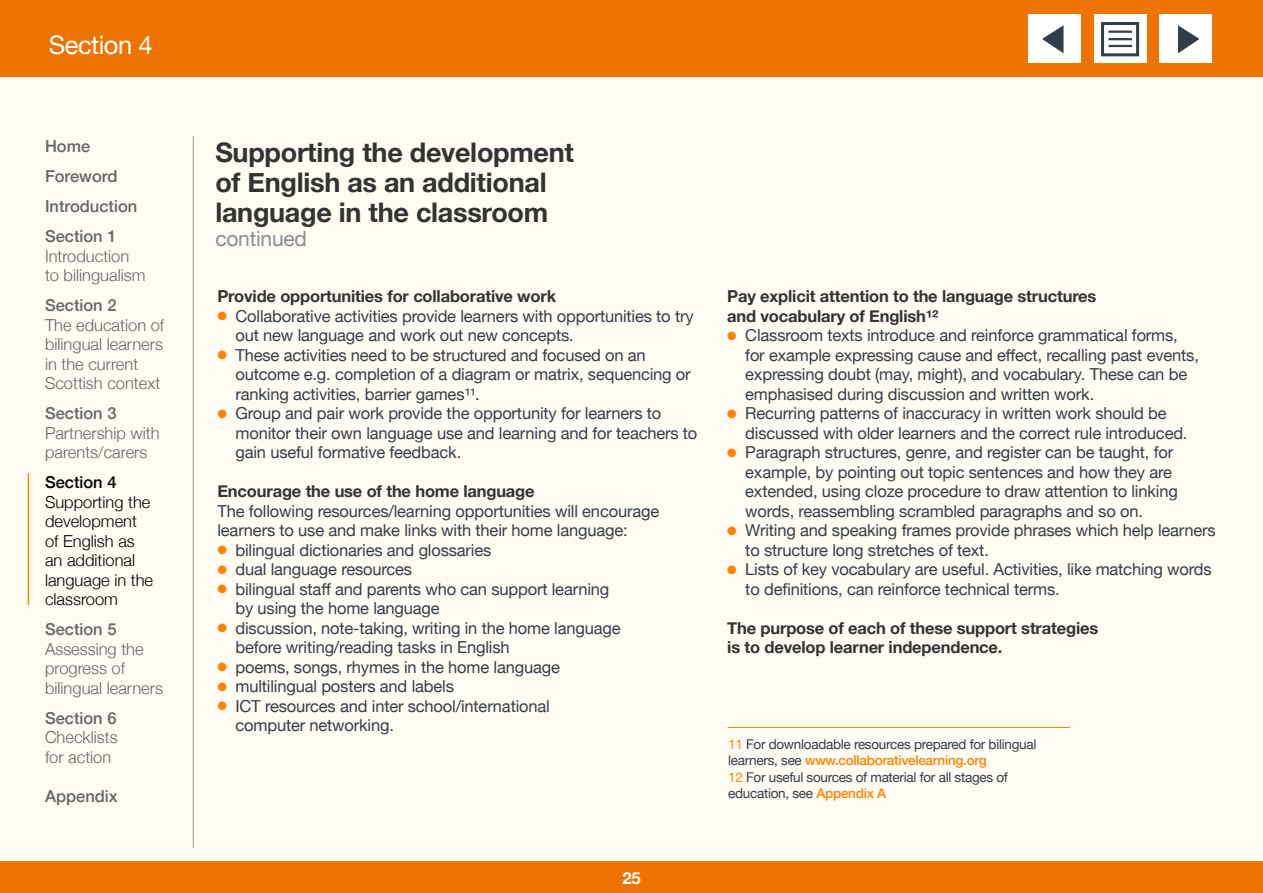
<style>
.page{position:relative;width:1263px;height:893px;background:#fff}
.page>*{position:absolute;margin:0;border:0;box-sizing:border-box;transform-origin:0 0}
.Heading{font:700 27px/30px "Helvetica Neue";letter-spacing:-.01em;color:#333}
.t1{font:25.5px "Helvetica Neue";letter-spacing:-.02em;color:#fff}
.t2{font:21px "Helvetica Neue";letter-spacing:-.01em;color:#8b8d94}
.t3{font:16.5px/19.5px "Helvetica Neue";letter-spacing:-.01em;color:#343e48}
.t4{font:700 16.5px/19.5px "Helvetica Neue";letter-spacing:-.01em;color:#333}
.t5{font:300 16.5px/19.5px "Helvetica Neue";color:#666}
.t6{font:500 16.5px "Helvetica Neue";color:#666}
.t7{font:300 16.5px/19.5px "Helvetica Neue";color:#000}
.t8{font:500 16.5px "Helvetica Neue";color:#000}
.t9{font:700 16.5px "Helvetica Neue";color:#fff}
.t10{font:13.5px/16.5px "Helvetica Neue";letter-spacing:-.02em;color:#343e48}
.s1{color:#ff8300}
.s2{font-weight:500;color:#ff8300}
</style>
<div class="page">
<div style="left:1px;top:1px;width:1261px;height:891px;background:#fffcf4"></div>
<hr style="left:193px;top:136px;width:1px;height:712px;background:#999">
<div style="left:0;top:0;width:1263px;height:77px;background:#ee7402"></div>
<div style="left:1028px;top:15px;width:53px;height:48px;background:#fff"></div>
<svg style="left:1042px;top:25px;width:21px;height:28px"></svg>
<div style="left:1159px;top:15px;width:53px;height:48px;background:#fff"></div>
<svg style="left:1178px;top:25px;width:21px;height:28px"></svg>
<div style="left:0;top:861px;width:1263px;height:32px;background:#ee7402"></div>
<hr style="left:728px;top:727px;width:342px;height:1px;background:#ff8300">
<hr style="left:28px;top:473px;width:1px;height:132px;background:#ff8300">
<div style="left:1094px;top:15px;width:52px;height:48px;background:#fff"></div>
<div style="left:1101px;top:22px;width:38px;height:34px;border:3px solid #343e48"></div>
<hr style="left:1108px;top:31px;width:24px;height:2px;background:#343e48">
<hr style="left:1108px;top:38px;width:24px;height:2px;background:#343e48">
<hr style="left:1108px;top:45px;width:24px;height:2px;background:#343e48">
<p class="t1" style="left:49px;top:27px;width:105px">Section 4</p>
<p class="t6" style="left:45px;top:133px;width:47px">Home</p>
<p class="t6" style="left:45px;top:163px;width:74px">Foreword</p>
<p class="t6" style="left:45px;top:193px;width:94px">Introduction</p>
<p class="t6" style="left:45px;top:223px;width:73px">Section 1</p>
<p class="t5" style="left:45px;top:245px;width:102px">Introduction to bilingualism</p>
<p class="t6" style="left:45px;top:292px;width:73px">Section 2</p>
<p class="t5" style="left:45px;top:314px;width:121px">The education of bilingual learners in the current<br>Scottish context</p>
<p class="t6" style="left:45px;top:400px;width:73px">Section 3</p>
<p class="t5" style="left:45px;top:422px;width:116px">Partnership with parents/carers</p>
<p class="t8" style="left:45px;top:469px;width:73px">Section 4</p>
<p class="t7" style="left:45px;top:491px;width:110px">Supporting the development of English as an additional language in the classroom</p>
<p class="t6" style="left:45px;top:616px;width:73px">Section 5</p>
<p class="t5" style="left:45px;top:638px;width:119px">Assessing the progress of bilingual learners</p>
<p class="t6" style="left:45px;top:704px;width:73px">Section 6</p>
<p class="t5" style="left:45px;top:726px;width:74px">Checklists for action</p>
<p class="t6" style="left:45px;top:782px;width:74px">Appendix</p>
<p class="Heading" style="left:215px;top:138px;width:360px">Supporting the development of English as an additional language in the classroom</p>
<p class="t2" style="left:215px;top:224px;width:93px">continued</p>
<p class="t4" style="left:217px;top:287px;width:340px">Provide opportunities for collaborative work</p>
<p class="t3" style="left:235px;top:307px;width:460px;text-indent:-18px"><span class="s1">●</span> Collaborative activities provide learners with opportunities to try out new language and work out new concepts.</p>
<p class="t3" style="left:235px;top:346px;width:457px;text-indent:-18px"><span class="s1">●</span> These activities need to be structured and focused on an outcome e.g. completion of a diagram or matrix, sequencing or ranking activities, barrier games¹¹.</p>
<p class="t3" style="left:235px;top:405px;width:463px;text-indent:-18px"><span class="s1">●</span> Group and pair work provide the opportunity for learners to monitor their own language use and learning and for teachers to gain useful formative feedback.</p>
<p class="t4" style="left:217px;top:482px;width:319px">Encourage the use of the home language</p>
<p class="t3" style="left:217px;top:502px;width:443px">The following resources/learning opportunities will encourage learners to use and make links with their home language:</p>
<p class="t3" style="left:217px;top:541px;width:275px"><span class="s1">●</span> bilingual dictionaries and glossaries</p>
<p class="t3" style="left:217px;top:561px;width:196px"><span class="s1">●</span> dual language resources</p>
<p class="t3" style="left:235px;top:580px;width:375px;text-indent:-18px"><span class="s1">●</span> bilingual staff and parents who can support learning by using the home language</p>
<p class="t3" style="left:235px;top:619px;width:387px;text-indent:-18px"><span class="s1">●</span> discussion, note-taking, writing in the home language before writing/reading tasks in English</p>
<p class="t3" style="left:217px;top:658px;width:344px"><span class="s1">●</span> poems, songs, rhymes in the home language</p>
<p class="t3" style="left:217px;top:678px;width:238px"><span class="s1">●</span> multilingual posters and labels</p>
<p class="t3" style="left:235px;top:697px;width:316px;text-indent:-18px"><span class="s1">●</span> ICT resources and inter school/international computer networking.</p>
<p class="t9" style="left:622px;top:865px;width:20px">25</p>
<p class="t4" style="left:727px;top:287px;width:371px">Pay explicit attention to the language structures and vocabulary of English¹²</p>
<p class="t3" style="left:745px;top:327px;width:455px;text-indent:-18px"><span class="s1">●</span> Classroom texts introduce and reinforce grammatical forms, for example expressing cause and effect, recalling past events, expressing doubt (may, might), and vocabulary. These can be emphasised during discussion and written work.</p>
<p class="t3" style="left:745px;top:405px;width:444px;text-indent:-18px"><span class="s1">●</span> Recurring patterns of inaccuracy in written work should be discussed with older learners and the correct rule introduced.</p>
<p class="t3" style="left:745px;top:444px;width:434px;text-indent:-18px"><span class="s1">●</span> Paragraph structures, genre, and register can be taught, for example, by pointing out topic sentences and how they are extended, using cloze procedure to draw attention to linking words, reassembling scrambled paragraphs and so on.</p>
<p class="t3" style="left:745px;top:522px;width:472px;text-indent:-18px"><span class="s1">●</span> Writing and speaking frames provide phrases which help learners to structure long stretches of text.</p>
<p class="t3" style="left:745px;top:561px;width:468px;text-indent:-18px"><span class="s1">●</span> Lists of key vocabulary are useful. Activities, like matching words to definitions, can reinforce technical terms.</p>
<p class="t4" style="left:727px;top:619px;width:373px">The purpose of each of these support strategies is to develop learner independence.</p>
<p class="t10" style="left:728px;top:736px;width:310px"><span class="s1">11</span> For downloadable resources prepared for bilingual learners, see <span class="s2">www.collaborativelearning.org</span></p>
<p class="t10" style="left:728px;top:769px;width:281px"><span class="s1">12</span> For useful sources of material for all stages of education, see <span class="s2">Appendix A</span></p>
</div>
